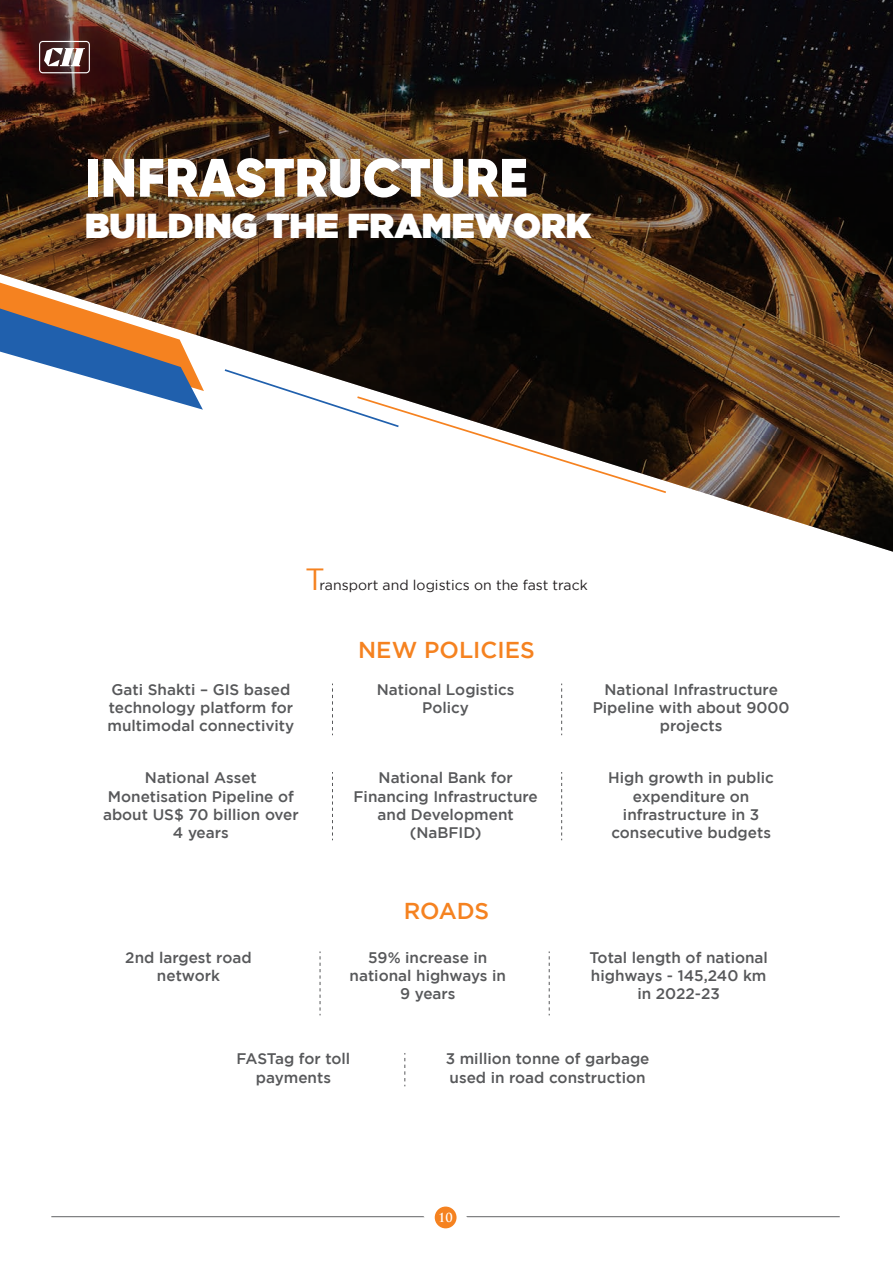
<style>
.page{position:relative;width:893px;height:1263px;background:#fff}
.page>*{position:absolute;margin:0;border:0;box-sizing:border-box;transform-origin:0 0}
.t1{font:900 54px "Gilroy";color:#fff}
.t2{font:34.5px "Gotham Ultra";color:#fff}
.t3{font:500 22.95px "Gotham";color:#f58220}
.t4{font:500 15.3px/18.3px "Gotham";color:#57585a;text-align:center}
.t5{font:14.1px "Gotham";color:#231f20}
.t6{font:700 12.3px "Trajan Pro";color:#fff}
.s1{font-size:30.6px;color:#f58220}
</style>
<div class="page">
<img style="left:0;top:0;width:893px;height:552px">
<svg style="left:0;top:283px;width:204px;height:127px"></svg>
<svg style="left:223px;top:368px;width:445px;height:126px"></svg>
<svg style="left:51px;top:1216px;width:373px;height:1px"></svg>
<svg style="left:466px;top:1216px;width:374px;height:1px"></svg>
<div style="left:435px;top:1206px;width:22px;height:22px;background:#f58220;border-radius:50%"></div>
<svg style="left:39px;top:41px;width:51px;height:32px"></svg>
<svg style="left:404px;top:1053px;width:1px;height:33px"></svg>
<svg style="left:320px;top:951px;width:1px;height:64px"></svg>
<svg style="left:549px;top:951px;width:1px;height:64px"></svg>
<svg style="left:332px;top:683px;width:1px;height:52px"></svg>
<svg style="left:561px;top:683px;width:1px;height:52px"></svg>
<svg style="left:332px;top:772px;width:1px;height:68px"></svg>
<svg style="left:561px;top:772px;width:1px;height:68px"></svg>
<h1 class="t1" style="left:85px;top:144px;width:444px">INFRASTRUCTURE</h1>
<h2 class="t2" style="left:85px;top:206px;width:507px">BUILDING THE FRAMEWORK</h2>
<p class="t5" style="left:305px;top:577px;width:284px"><span class="s1">T</span>ransport and logistics on the fast track</p>
<h3 class="t3" style="left:358px;top:637px;width:178px">NEW POLICIES</h3>
<p class="t4" style="left:107px;top:680px;width:188px;text-align:left">Gati Shakti – GIS based technology platform for multimodal connectivity</p>
<p class="t4" style="left:377px;top:680px;width:139px">National Logistics<br>Policy</p>
<p class="t4" style="left:593px;top:680px;width:198px">National Infrastructure<br>Pipeline with about 9000 projects</p>
<p class="t4" style="left:103px;top:768px;width:197px">National Asset<br>Monetisation Pipeline of about US$ 70 billion over<br>4 years</p>
<p class="t4" style="left:354px;top:768px;width:186px">National Bank for<br>Financing Infrastructure and Development (NaBFID)</p>
<h3 class="t3" style="left:404px;top:898px;width:87px">ROADS</h3>
<p class="t4" style="left:125px;top:948px;width:128px">2nd largest road network</p>
<p class="t4" style="left:350px;top:948px;width:158px">59% increase in national highways in<br>9 years</p>
<p class="t4" style="left:608px;top:768px;width:167px">High growth in public expenditure on infrastructure in 3 consecutive budgets</p>
<p class="t4" style="left:589px;top:948px;width:180px">Total length of national highways - 145,240 km in 2022-23</p>
<p class="t4" style="left:237px;top:1049px;width:115px">FASTag for toll payments</p>
<p class="t4" style="left:446px;top:1049px;width:205px;text-align:left">3 million tonne of garbage used in road construction</p>
<p class="t6" style="left:438px;top:1210px;width:16px">10</p>
</div>
